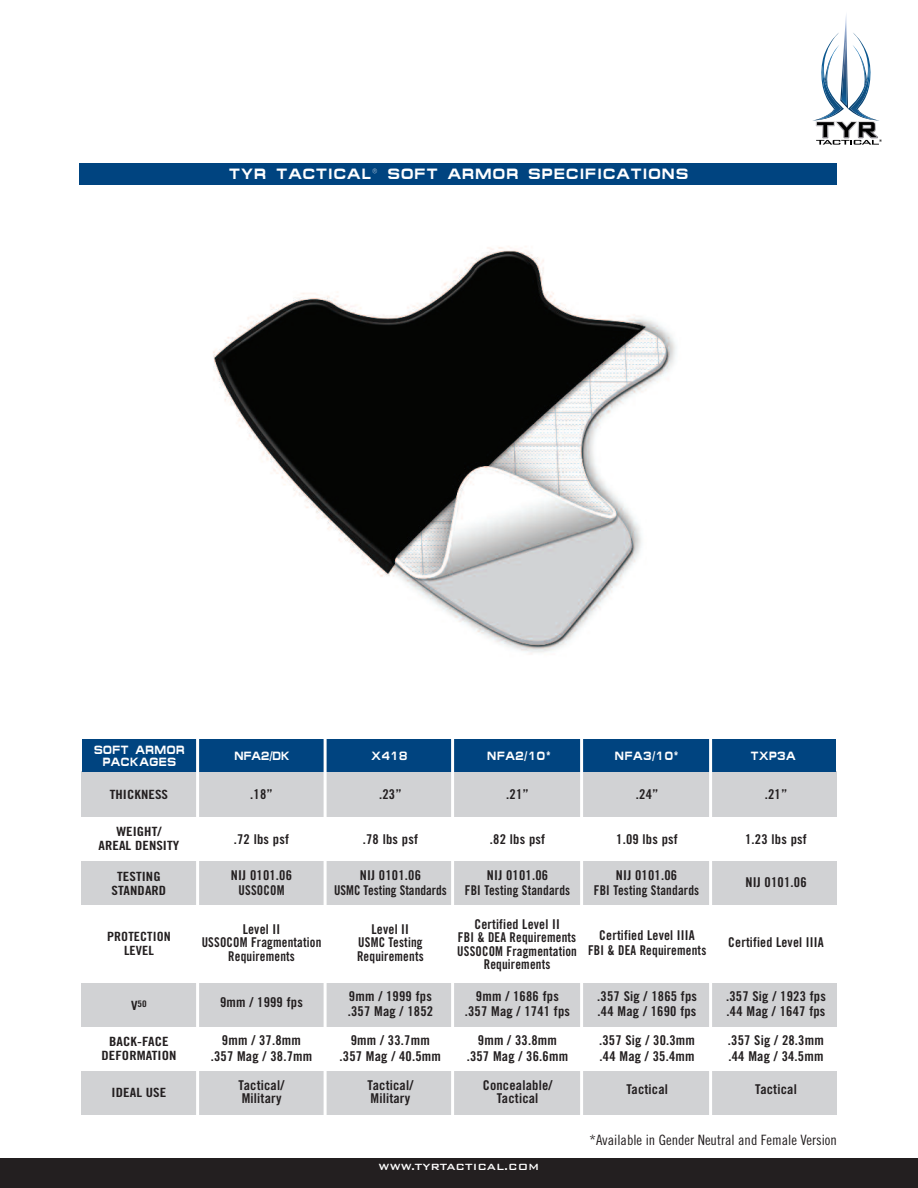
<style>
.page{position:relative;width:918px;height:1188px;background:#fff}
.page>*{position:absolute;margin:0;border:0;box-sizing:border-box;transform-origin:0 0}
.t1{font:15px "Micro Extend FLF Bold";letter-spacing:.085em;color:#fff;scale:.9 1}
.t2{font:14.25px "Trade Gothic Cond Eighteen";color:#231f20}
.t3{font:13.5px/15px "Trade Gothic Bold Cond Twenty";letter-spacing:.015em;color:#231f20;text-align:center;scale:1.05 1}
.t4{font:13.5px/13.5px "Trade Gothic Bold Cond Twenty";letter-spacing:.015em;color:#231f20;text-align:center}
.t5{font:13.5px "Trade Gothic Bold Cond Twenty";letter-spacing:.015em;color:#231f20;scale:.95 1}
.t6{font:12.75px/13.5px "Trade Gothic Bold Cond Twenty";letter-spacing:.005em;color:#231f20;text-align:center;scale:1.15 1}
.t7{font:12.75px/13.5px "Trade Gothic Bold Cond Twenty";letter-spacing:.005em;color:#231f20;text-align:center;scale:1.1 1}
.t8{font:12px/12px "Micro Extend FLF Bold";letter-spacing:.06em;color:#fff;text-align:center;scale:.8 1}
.t9{font:500 12px "Bank Gothic BT";color:#fff}
.t10{font:9px "Trade Gothic Bold Cond Twenty";color:#231f20;scale:1.15 1}
.s1{font-size:12.75px}
.s2{font-family:"Arial";font-weight:900}
</style>
<div class="page">
<div style="left:0;top:1158px;width:918px;height:30px;background:#231f20"></div>
<svg style="left:813px;top:14px;width:69px;height:131px"></svg>
<div style="left:82px;top:772px;width:755px;height:45px;background:#d1d2d4"></div>
<div style="left:82px;top:861px;width:755px;height:44px;background:#d1d2d4"></div>
<div style="left:82px;top:983px;width:755px;height:44px;background:#d1d2d4"></div>
<div style="left:82px;top:1071px;width:755px;height:44px;background:#d1d2d4"></div>
<div style="left:82px;top:740px;width:754px;height:32px;background:#004480"></div>
<hr style="left:196px;top:730px;width:3px;height:409px;background:#fff">
<hr style="left:324px;top:730px;width:3px;height:409px;background:#fff">
<hr style="left:451px;top:730px;width:3px;height:409px;background:#fff">
<hr style="left:580px;top:730px;width:3px;height:409px;background:#fff">
<hr style="left:709px;top:730px;width:3px;height:409px;background:#fff">
<img style="left:213px;top:246px;width:464px;height:408px">
<div style="left:79px;top:164px;width:758px;height:21px;background:#004480"></div>
<p class="t1" style="left:229px;top:169px;width:511px">TYR TACTICAL® SOFT ARMOR SPECIFICATIONS</p>
<p class="t8" style="left:94px;top:745px;width:115px">SOFT ARMOR<br>PACKAGES</p>
<p class="t6" style="left:110px;top:788px;width:52px">THICKNESS</p>
<p class="t6" style="left:99px;top:826px;width:72px">WEIGHT/<br>AREAL DENSITY</p>
<p class="t6" style="left:112px;top:871px;width:49px">TESTING<br>STANDARD</p>
<p class="t7" style="left:107px;top:931px;width:59px">PROTECTION<br>LEVEL</p>
<p class="t10" style="left:131px;top:1001px;width:15px"><span class="s1">V</span>50</p>
<p class="t6" style="left:101px;top:1036px;width:67px">BACK-FACE<br>DEFORMATION</p>
<p class="t6" style="left:112px;top:1087px;width:49px">IDEAL USE</p>
<p class="t8" style="left:235px;top:751px;width:70px">NFA2/DK</p>
<p class="t8" style="left:372px;top:751px;width:46px">X418</p>
<p class="t8" style="left:487px;top:751px;width:81px">NFA2/10<span class="s2">*</span></p>
<p class="t8" style="left:615px;top:751px;width:81px">NFA3/10<span class="s2">*</span></p>
<p class="t8" style="left:751px;top:751px;width:58px">TXP3A</p>
<p class="t3" style="left:250px;top:787px;width:23px">.18”</p>
<p class="t3" style="left:379px;top:787px;width:23px">.23”</p>
<p class="t3" style="left:506px;top:787px;width:23px">.21”</p>
<p class="t3" style="left:636px;top:787px;width:23px">.24”</p>
<p class="t3" style="left:765px;top:787px;width:23px">.21”</p>
<p class="t3" style="left:234px;top:832px;width:54px">.72 lbs psf</p>
<p class="t3" style="left:363px;top:832px;width:54px">.78 lbs psf</p>
<p class="t3" style="left:490px;top:832px;width:54px">.82 lbs psf</p>
<p class="t3" style="left:616px;top:832px;width:60px">1.09 lbs psf</p>
<p class="t3" style="left:745px;top:832px;width:60px">1.23 lbs psf</p>
<p class="t3" style="left:231px;top:868px;width:60px">NIJ 0101.06</p>
<p class="t3" style="left:745px;top:876px;width:60px">NIJ 0101.06</p>
<p class="t5" style="left:239px;top:885px;width:50px">USSOCOM</p>
<p class="t3" style="left:334px;top:868px;width:109px">NIJ 0101.06<br>USMC Testing Standards</p>
<p class="t3" style="left:465px;top:868px;width:102px">NIJ 0101.06<br>FBI Testing Standards</p>
<p class="t4" style="left:358px;top:923px;width:66px">Level II<br>USMC Testing</p>
<p class="t4" style="left:588px;top:928px;width:120px;line-height:15px">Certified Level IIIA<br>FBI &amp; DEA Requirements</p>
<p class="t4" style="left:728px;top:937px;width:97px">Certified Level IIIA</p>
<p class="t3" style="left:594px;top:868px;width:102px">NIJ 0101.06<br>FBI Testing Standards</p>
<p class="t4" style="left:457px;top:918px;width:121px">Certified Level II<br>FBI &amp; DEA Requirements<br>USSOCOM Fragmentation<br>Requirements</p>
<p class="t4" style="left:202px;top:923px;width:121px">Level II<br>USSOCOM Fragmentation<br>Requirements</p>
<p class="t5" style="left:357px;top:951px;width:72px">Requirements</p>
<p class="t3" style="left:220px;top:996px;width:80px">9mm / 1999 fps</p>
<p class="t3" style="left:348px;top:990px;width:83px;text-align:left">9mm / 1999 fps .357 Mag / 1852</p>
<p class="t3" style="left:465px;top:990px;width:102px">9mm / 1686 fps .357 Mag / 1741 fps</p>
<p class="t3" style="left:597px;top:990px;width:97px;text-align:left">.357 Sig / 1865 fps .44 Mag / 1690 fps</p>
<p class="t3" style="left:726px;top:990px;width:97px;text-align:left">.357 Sig / 1923 fps .44 Mag / 1647 fps</p>
<p class="t3" style="left:211px;top:1033px;width:98px;line-height:16.5px">9mm / 37.8mm .357 Mag / 38.7mm</p>
<p class="t3" style="left:340px;top:1033px;width:98px;line-height:16.5px">9mm / 33.7mm .357 Mag / 40.5mm</p>
<p class="t3" style="left:467px;top:1033px;width:98px;line-height:16.5px">9mm / 33.8mm .357 Mag / 36.6mm</p>
<p class="t3" style="left:599px;top:1033px;width:93px;line-height:16.5px;text-align:left">.357 Sig / 30.3mm .44 Mag / 35.4mm</p>
<p class="t3" style="left:728px;top:1033px;width:93px;line-height:16.5px;text-align:left">.357 Sig / 28.3mm .44 Mag / 34.5mm</p>
<p class="t3" style="left:239px;top:1078px;width:45px">Tactical/</p>
<p class="t3" style="left:368px;top:1078px;width:45px">Tactical/</p>
<p class="t3" style="left:483px;top:1078px;width:68px">Concealable/</p>
<p class="t3" style="left:626px;top:1083px;width:41px">Tactical</p>
<p class="t3" style="left:755px;top:1083px;width:41px">Tactical</p>
<p class="t3" style="left:242px;top:1092px;width:39px">Military</p>
<p class="t3" style="left:371px;top:1092px;width:39px">Military</p>
<p class="t3" style="left:497px;top:1092px;width:41px">Tactical</p>
<p class="t9" style="left:379px;top:1158px;width:162px">WWW.TYRTACTICAL.COM</p>
<p class="t2" style="left:590px;top:1134px;width:249px">*Available in Gender Neutral and Female Version</p>
</div>
